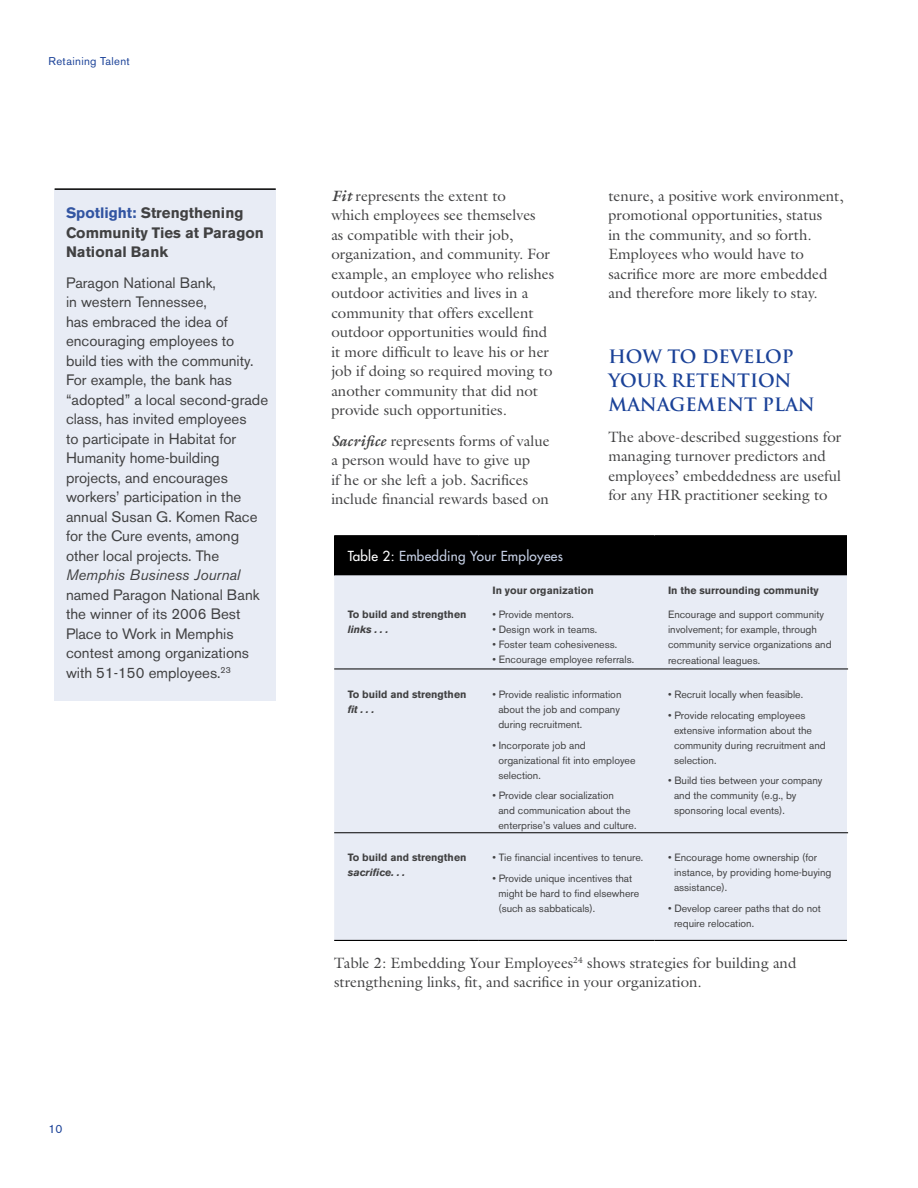
<style>
.page{position:relative;width:918px;height:1188px;background:#fff}
.page>*{position:absolute;margin:0;border:0;box-sizing:border-box;transform-origin:0 0}
.t1{font:700 18px/24px "Trajan";color:#1b4298}
.t2{font:15px/19.5px "Galliard";color:#414142}
.t3{font:15px/19.5px "Akzidenz Grotesk BE";color:#414142}
.t4{font:700 15px/19.5px "Akzidenz Grotesk BE";color:#414142}
.t5{font:italic 15px "Akzidenz Grotesk BE";color:#414142}
.t6{font:13.5px "Futura";letter-spacing:.02em;color:#c6d0e5}
.t7{font:12px "Akzidenz Grotesk BE";color:#1b4298}
.t8{font:11.25px "Akzidenz Grotesk BE";color:#1b4298}
.t9{font:10.5px/15px "Akzidenz Grotesk BE";color:#414142}
.t10{font:700 10.5px "Akzidenz Grotesk BE";color:#414142}
.t11{font:italic 700 10.5px "Akzidenz Grotesk BE";color:#414142}
.s1{color:#3255a2}
.s2{font-weight:700;font-style:italic}
.s3{color:#fff}
</style>
<div class="page">
<div style="left:54px;top:189px;width:222px;height:511px;background:#e8ecf5"></div>
<hr style="left:55px;top:188px;width:221px;height:2px;background:#000">
<div style="left:334px;top:536px;width:513px;height:39px;background:#000"></div>
<div style="left:334px;top:575px;width:513px;height:365px;background:#e8ecf5"></div>
<hr style="left:334px;top:535px;width:145px;height:2px;background:#000">
<hr style="left:479px;top:535px;width:176px;height:2px;background:#000">
<hr style="left:655px;top:535px;width:192px;height:2px;background:#000">
<hr style="left:334px;top:940px;width:145px;height:1px;background:#000">
<hr style="left:479px;top:940px;width:176px;height:1px;background:#000">
<hr style="left:655px;top:940px;width:192px;height:1px;background:#000">
<hr style="left:334px;top:833px;width:514px;height:1px;background:#000">
<hr style="left:334px;top:669px;width:514px;height:1px;background:#000">
<p class="t8" style="left:49px;top:55px;width:83px">Retaining Talent</p>
<p class="t4" style="left:66px;top:203px;width:199px"><span class="s1">Spotlight:</span> Strengthening<br>Community Ties at Paragon<br>National Bank</p>
<p class="t3" style="left:66px;top:273px;width:204px">Paragon National Bank,<br>in western Tennessee,<br>has embraced the idea of encouraging employees to build ties with the community.<br>For example, the bank has “adopted” a local second-grade class, has invited employees<br>to participate in Habitat for<br>Humanity home-building projects, and encourages workers’ participation in the annual Susan G. Komen Race for the Cure events, among other local projects. The</p>
<p class="t5" style="left:66px;top:566px;width:176px">Memphis Business Journal</p>
<p class="t3" style="left:66px;top:585px;width:195px">named Paragon National Bank the winner of its 2006 Best<br>Place to Work in Memphis contest among organizations with 51-150 employees.<sup>23</sup></p>
<p class="t7" style="left:49px;top:1121px;width:15px">10</p>
<p class="t2" style="left:331px;top:186px;width:224px"><span class="s2">Fit</span> represents the extent to<br>which employees see themselves<br>as compatible with their job, organization, and community. For example, an employee who relishes outdoor activities and lives in a community that offers excellent outdoor opportunities would find it more difficult to leave his or her job if doing so required moving to another community that did not provide such opportunities.</p>
<p class="t2" style="left:331px;top:431px;width:220px"><span class="s2">Sacrifice</span> represents forms of value a person would have to give up<br>if he or she left a job. Sacrifices include financial rewards based on</p>
<p class="t2" style="left:608px;top:186px;width:237px">tenure, a positive work environment, promotional opportunities, status<br>in the community, and so forth.<br>Employees who would have to sacrifice more are more embedded and therefore more likely to stay.</p>
<p class="t1" style="left:608px;top:345px;width:208px">HOW TO DEVELOP<br>YOUR RETENTION<br>MANAGEMENT PLAN</p>
<p class="t2" style="left:608px;top:426px;width:234px">The above-described suggestions for managing turnover predictors and employees’ embeddedness are useful for any HR practitioner seeking to</p>
<p class="t6" style="left:348px;top:547px;width:217px"><span class="s3">Table 2:</span> Embedding Your Employees</p>
<p class="t10" style="left:492px;top:584px;width:103px">In your organization</p>
<p class="t10" style="left:668px;top:584px;width:152px">In the surrounding community</p>
<p class="t10" style="left:348px;top:609px;width:120px">To build and strengthen</p>
<p class="t11" style="left:348px;top:624px;width:42px">links . . .</p>
<p class="t9" style="left:492px;top:607px;width:83px">• Provide mentors.</p>
<p class="t9" style="left:492px;top:622px;width:106px">• Design work in teams.</p>
<p class="t9" style="left:492px;top:637px;width:126px">• Foster team cohesiveness.</p>
<p class="t9" style="left:492px;top:652px;width:143px">• Encourage employee referrals.</p>
<p class="t9" style="left:668px;top:607px;width:165px">Encourage and support community involvement; for example, through community service organizations and recreational leagues.</p>
<p class="t10" style="left:348px;top:689px;width:120px">To build and strengthen</p>
<p class="t11" style="left:348px;top:703px;width:28px">fit . . .</p>
<p class="t9" style="left:498px;top:687px;width:125px;text-indent:-6px">• Provide realistic information about the job and company during recruitment.</p>
<p class="t9" style="left:498px;top:738px;width:139px;text-indent:-6px">• Incorporate job and organizational fit into employee selection.</p>
<p class="t9" style="left:498px;top:788px;width:140px;text-indent:-6px">• Provide clear socialization<br>and communication about the enterprise’s values and culture.</p>
<p class="t9" style="left:668px;top:687px;width:137px">• Recruit locally when feasible.</p>
<p class="t9" style="left:674px;top:708px;width:153px;text-indent:-6px">• Provide relocating employees extensive information about the community during recruitment and selection.</p>
<p class="t9" style="left:674px;top:773px;width:150px;text-indent:-6px">• Build ties between your company and the community (e.g., by sponsoring local events).</p>
<p class="t9" style="left:674px;top:850px;width:159px;text-indent:-6px">• Encourage home ownership (for instance, by providing home-buying assistance).</p>
<p class="t9" style="left:674px;top:900px;width:148px;text-indent:-6px">• Develop career paths that do not require relocation.</p>
<p class="t2" style="left:334px;top:953px;width:464px">Table 2: Embedding Your Employees<sup>24</sup> shows strategies for building and strengthening links, fit, and sacrifice in your organization.</p>
<p class="t9" style="left:492px;top:850px;width:152px">• Tie financial incentives to tenure.</p>
<p class="t9" style="left:498px;top:870px;width:142px;text-indent:-6px">• Provide unique incentives that might be hard to find elsewhere (such as sabbaticals).</p>
<p class="t10" style="left:348px;top:851px;width:120px">To build and strengthen</p>
<p class="t11" style="left:348px;top:866px;width:59px">sacrifice. . .</p>
</div>
